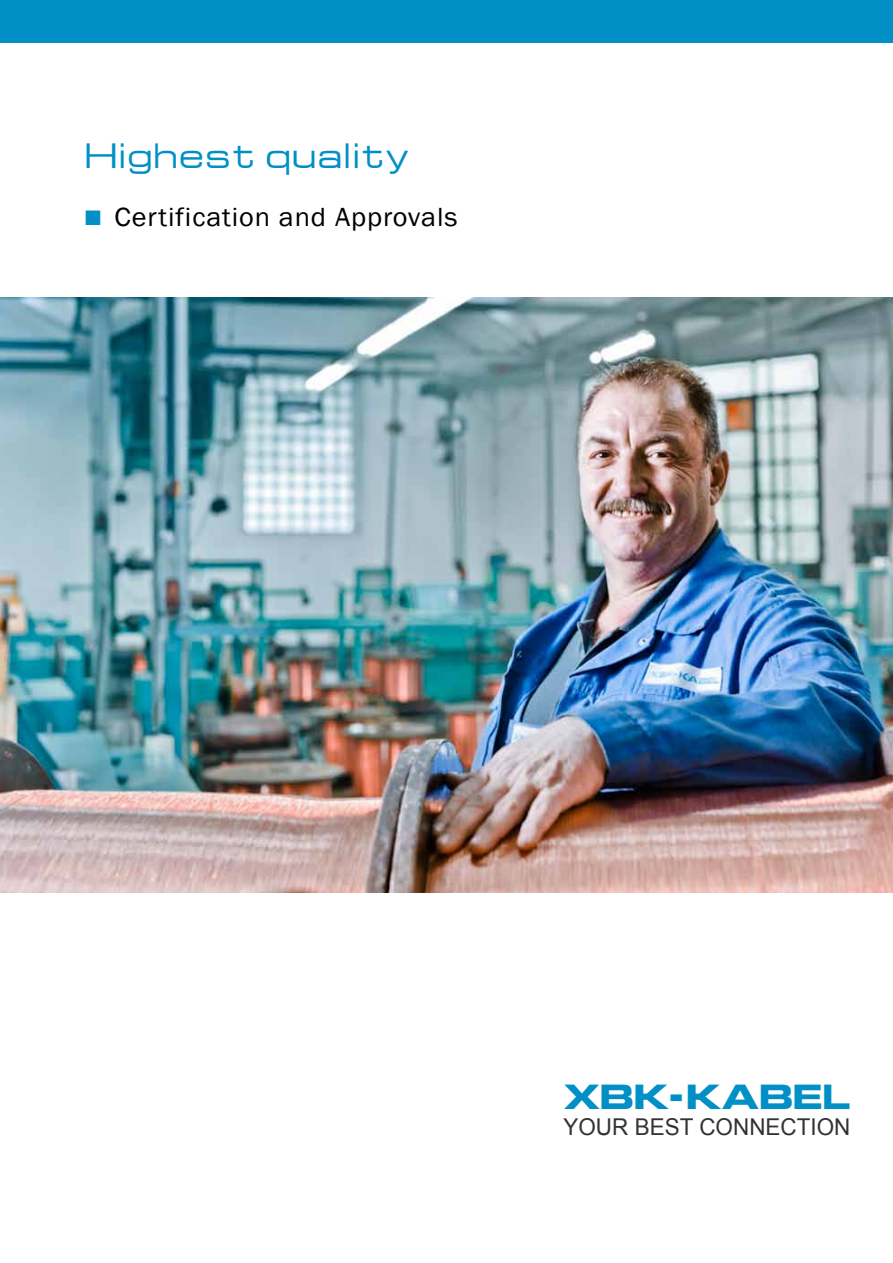
<style>
.page{position:relative;width:893px;height:1263px;background:#fff}
.page>*{position:absolute;margin:0;border:0;box-sizing:border-box;transform-origin:0 0}
.t1{font:31.5px "Euro Technic Ext";letter-spacing:.05em;color:#0090c5}
.t2{font:700 30px "Euro Technic Ext";color:#0090c5}
.t3{font:27px "Franklin Gothic";letter-spacing:.03em;color:#000;scale:1.05 1}
.t4{font:23.1px "Arial";color:#333}
.s1{color:#0090c5}
</style>
<div class="page">
<img style="left:0;top:298px;width:893px;height:595px">
<div style="left:0;top:0;width:893px;height:43px;background:#0090c5"></div>
<p class="t1" style="left:85px;top:136px;width:325px">Highest quality</p>
<p class="t3" style="left:85px;top:201px;width:356px"><span class="s1">■</span> Certification and Approvals</p>
<p class="t2" style="left:563px;top:1075px;width:289px">XBK-KABEL</p>
<p class="t4" style="left:563px;top:1111px;width:289px">YOUR BEST CONNECTION</p>
</div>
